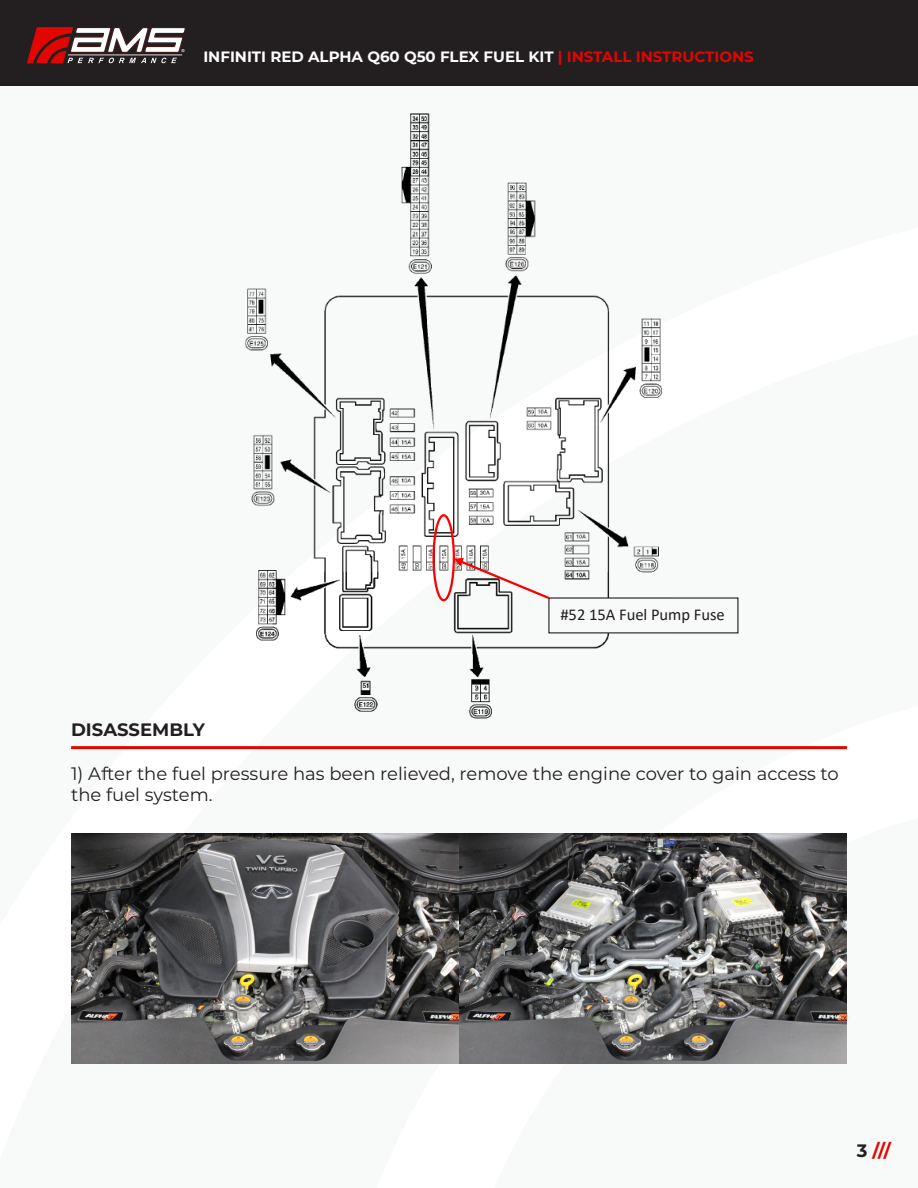
<style>
.page{position:relative;width:918px;height:1188px;background:#fff}
.page>*{position:absolute;margin:0;border:0;box-sizing:border-box;transform-origin:0 0}
.t1{font:18px/21.6px "Montserrat";color:#231f20}
.t2{font:700 18px "Montserrat";color:#231f20}
.t3{font:700 18px "Montserrat";color:#e10600}
.t4{font:16.5px "Calibri";color:#231f20}
.t5{font:700 15px "Montserrat";color:#fff}
.s1{color:#e10600}
.s2{color:#231f20}
</style>
<div class="page">
<div style="left:0;top:0;width:918px;height:85px;background:#231f20"></div>
<svg style="left:27px;top:27px;width:159px;height:36px"></svg>
<img style="left:71px;top:833px;width:388px;height:231px">
<svg style="left:459px;top:833px;width:388px;height:231px;background:#636362"></svg>
<hr style="left:71px;top:746px;width:776px;height:3px;background:#e10600">
<img style="left:244px;top:113px;width:425px;height:605px">
<div style="left:432px;top:514px;width:23px;height:87px;border:2px solid #f00;border-radius:50%"></div>
<div style="left:549px;top:598px;width:189px;height:35px;background:#f8f9f9"></div>
<svg style="left:454px;top:558px;width:95px;height:41px"></svg>
<p class="t5" style="left:203px;top:46px;width:552px">INFINITI RED ALPHA Q60 Q50 FLEX FUEL KIT <span class="s1">| INSTALL INSTRUCTIONS</span></p>
<p class="t4" style="left:560px;top:603px;width:166px">#52 15A Fuel Pump Fuse</p>
<p class="t2" style="left:71px;top:716px;width:135px">DISASSEMBLY</p>
<p class="t1" style="left:71px;top:762px;width:769px">1) After the fuel pressure has been relieved, remove the engine cover to gain access to the fuel system.</p>
<p class="t3" style="left:857px;top:1137px;width:36px"><span class="s2">3</span> ///</p>
</div>
